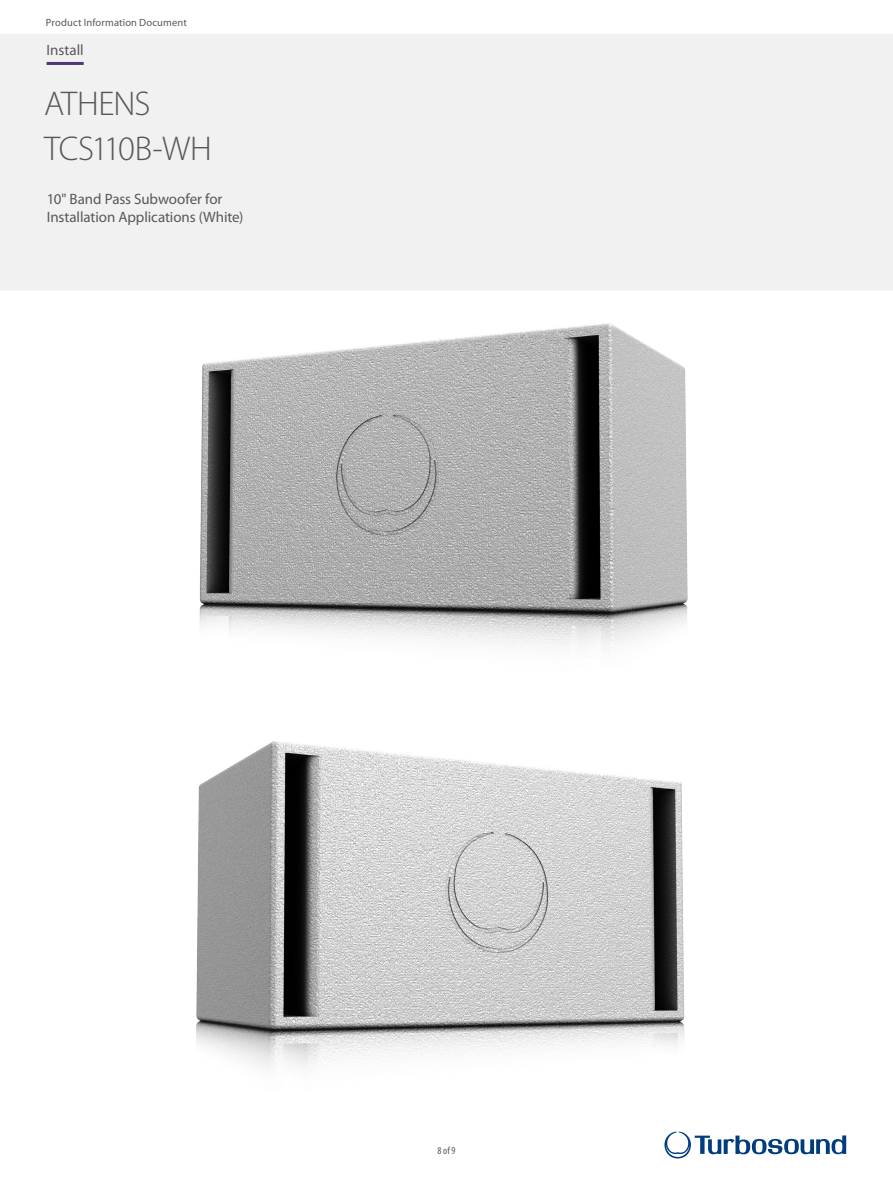
<style>
.page{position:relative;width:893px;height:1188px;background:#fff}
.page>*{position:absolute;margin:0;border:0;box-sizing:border-box;transform-origin:0 0}
.t1{font:300 34.5px/44.8px "Myriad Pro";letter-spacing:-.03em;color:#57585a}
.t2{font:15px/18px "Myriad Pro";letter-spacing:-.005em;color:#57585a}
.t3{font:10.5px "Myriad Pro";letter-spacing:.015em;color:#57585a}
.t4{font:condensed 10.5px "Myriad Pro";color:#57585a}
</style>
<div class="page">
<img style="left:196px;top:759px;width:489px;height:400px">
<img style="left:106px;top:248px;width:681px;height:511px">
<hr style="left:47px;top:62px;width:37px;height:3px;background:#533676">
<svg style="left:664px;top:1132px;width:182px;height:26px"></svg>
<p class="t3" style="left:46px;top:16px;width:142px">Product Information Document</p>
<p class="t2" style="left:47px;top:40px;width:39px">Install</p>
<h1 class="t1" style="left:44px;top:82px;width:169px">ATHENS<br>TCS110B-WH</h1>
<p class="t2" style="left:47px;top:190px;width:198px">10" Band Pass Subwoofer for<br>Installation Applications (White)</p>
<p class="t4" style="left:437px;top:1144px;width:20px">8 of 9</p>
</div>
